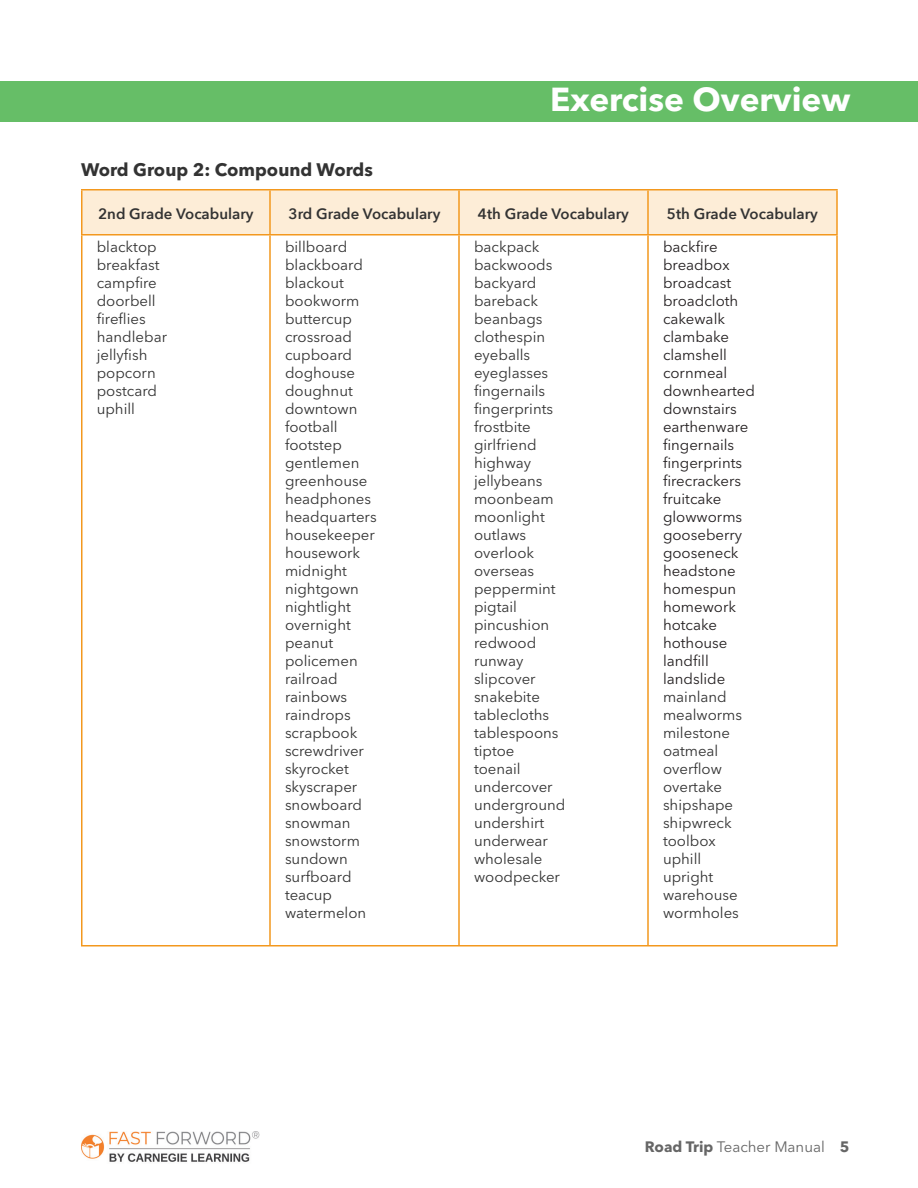
<style>
.page{position:relative;width:918px;height:1188px;background:#fff}
.page>*{position:absolute;margin:0;border:0;box-sizing:border-box;transform-origin:0 0}
.t1{font:700 33px "Avenir Next LT Pro";color:#fff}
.t2{font:700 18px "Avenir Next LT Pro";color:#333}
.t3{font:15px "Avenir Next LT Pro";color:#333}
.t4{font:15px "Avenir Next LT Pro";color:#231f20}
.t5{font:600 15px "Avenir Next";color:#333}
.t6{font:15px "Avenir Next LT Pro";color:#666}
.s1{font-weight:700}
</style>
<div class="page">
<img style="left:81px;top:1132px;width:179px;height:30px">
<div style="left:0;top:81px;width:918px;height:41px;background:#66be67"></div>
<div style="left:82px;top:190px;width:754px;height:44px;background:#fdedd7"></div>
<hr style="left:270px;top:234px;width:189px;height:2px;background:#f3981e">
<hr style="left:459px;top:234px;width:189px;height:2px;background:#f3981e">
<hr style="left:648px;top:234px;width:190px;height:2px;background:#f3981e">
<hr style="left:81px;top:234px;width:189px;height:2px;background:#f3981e">
<hr style="left:81px;top:189px;width:189px;height:1px;background:#f3981e">
<hr style="left:81px;top:190px;width:1px;height:44px;background:#f3981e">
<hr style="left:81px;top:236px;width:1px;height:709px;background:#f3981e">
<hr style="left:81px;top:945px;width:189px;height:1px;background:#f3981e">
<hr style="left:270px;top:189px;width:189px;height:1px;background:#f3981e">
<hr style="left:269px;top:190px;width:2px;height:44px;background:#f3981e">
<hr style="left:269px;top:236px;width:2px;height:709px;background:#f3981e">
<hr style="left:270px;top:945px;width:189px;height:1px;background:#f3981e">
<hr style="left:459px;top:189px;width:189px;height:1px;background:#f3981e">
<hr style="left:458px;top:190px;width:2px;height:44px;background:#f3981e">
<hr style="left:458px;top:236px;width:2px;height:709px;background:#f3981e">
<hr style="left:459px;top:945px;width:189px;height:1px;background:#f3981e">
<hr style="left:648px;top:189px;width:190px;height:1px;background:#f3981e">
<hr style="left:647px;top:190px;width:2px;height:44px;background:#f3981e">
<hr style="left:836px;top:190px;width:2px;height:44px;background:#f3981e">
<hr style="left:647px;top:236px;width:2px;height:709px;background:#f3981e">
<hr style="left:836px;top:236px;width:2px;height:709px;background:#f3981e">
<hr style="left:648px;top:945px;width:190px;height:1px;background:#f3981e">
<p class="t2" style="left:81px;top:158px;width:293px">Word Group 2: Compound Words</p>
<h1 class="t1" style="left:550px;top:79px;width:302px">Exercise Overview</h1>
<p class="t5" style="left:98px;top:201px;width:157px">2nd Grade Vocabulary</p>
<p class="t5" style="left:289px;top:201px;width:153px">3rd Grade Vocabulary</p>
<p class="t5" style="left:478px;top:201px;width:153px">4th Grade Vocabulary</p>
<p class="t5" style="left:667px;top:201px;width:153px">5th Grade Vocabulary</p>
<p class="t3" style="left:97px;top:238px;width:61px">blacktop</p>
<p class="t3" style="left:97px;top:256px;width:64px">breakfast</p>
<p class="t3" style="left:97px;top:274px;width:62px">campfire</p>
<p class="t3" style="left:97px;top:292px;width:60px">doorbell</p>
<p class="t3" style="left:97px;top:310px;width:51px">fireflies</p>
<p class="t3" style="left:97px;top:328px;width:72px">handlebar</p>
<p class="t3" style="left:97px;top:346px;width:52px">jellyfish</p>
<p class="t3" style="left:97px;top:364px;width:60px">popcorn</p>
<p class="t3" style="left:97px;top:382px;width:62px">postcard</p>
<p class="t3" style="left:97px;top:400px;width:40px">uphill</p>
<p class="t4" style="left:663px;top:238px;width:56px">backfire</p>
<p class="t4" style="left:663px;top:256px;width:68px">breadbox</p>
<p class="t4" style="left:663px;top:274px;width:70px">broadcast</p>
<p class="t4" style="left:663px;top:292px;width:77px">broadcloth</p>
<p class="t4" style="left:663px;top:310px;width:64px">cakewalk</p>
<p class="t4" style="left:663px;top:328px;width:68px">clambake</p>
<p class="t4" style="left:663px;top:346px;width:66px">clamshell</p>
<p class="t4" style="left:663px;top:364px;width:66px">cornmeal</p>
<p class="t4" style="left:663px;top:382px;width:93px">downhearted</p>
<p class="t4" style="left:663px;top:400px;width:75px">downstairs</p>
<p class="t4" style="left:663px;top:418px;width:87px">earthenware</p>
<p class="t4" style="left:663px;top:436px;width:73px">fingernails</p>
<p class="t4" style="left:663px;top:454px;width:81px">fingerprints</p>
<p class="t4" style="left:663px;top:472px;width:80px">firecrackers</p>
<p class="t4" style="left:663px;top:490px;width:60px">fruitcake</p>
<p class="t4" style="left:663px;top:508px;width:81px">glowworms</p>
<p class="t4" style="left:663px;top:526px;width:81px">gooseberry</p>
<p class="t4" style="left:663px;top:544px;width:77px">gooseneck</p>
<p class="t4" style="left:663px;top:562px;width:74px">headstone</p>
<p class="t4" style="left:663px;top:580px;width:75px">homespun</p>
<p class="t4" style="left:663px;top:598px;width:75px">homework</p>
<p class="t4" style="left:663px;top:616px;width:56px">hotcake</p>
<p class="t4" style="left:663px;top:634px;width:66px">hothouse</p>
<p class="t4" style="left:663px;top:652px;width:47px">landfill</p>
<p class="t4" style="left:663px;top:670px;width:64px">landslide</p>
<p class="t3" style="left:663px;top:688px;width:65px">mainland</p>
<p class="t3" style="left:663px;top:706px;width:81px">mealworms</p>
<p class="t3" style="left:663px;top:724px;width:69px">milestone</p>
<p class="t3" style="left:663px;top:742px;width:57px">oatmeal</p>
<p class="t3" style="left:663px;top:760px;width:60px">overflow</p>
<p class="t3" style="left:663px;top:778px;width:61px">overtake</p>
<p class="t3" style="left:663px;top:796px;width:72px">shipshape</p>
<p class="t3" style="left:663px;top:814px;width:70px">shipwreck</p>
<p class="t3" style="left:663px;top:832px;width:54px">toolbox</p>
<p class="t3" style="left:663px;top:850px;width:40px">uphill</p>
<p class="t3" style="left:663px;top:868px;width:52px">upright</p>
<p class="t3" style="left:663px;top:886px;width:76px">warehouse</p>
<p class="t3" style="left:663px;top:904px;width:77px">wormholes</p>
<p class="t3" style="left:285px;top:238px;width:64px">billboard</p>
<p class="t3" style="left:285px;top:256px;width:79px">blackboard</p>
<p class="t3" style="left:285px;top:274px;width:60px">blackout</p>
<p class="t3" style="left:285px;top:292px;width:76px">bookworm</p>
<p class="t3" style="left:285px;top:310px;width:69px">buttercup</p>
<p class="t3" style="left:285px;top:328px;width:68px">crossroad</p>
<p class="t3" style="left:285px;top:346px;width:69px">cupboard</p>
<p class="t3" style="left:285px;top:364px;width:72px">doghouse</p>
<p class="t3" style="left:285px;top:382px;width:69px">doughnut</p>
<p class="t3" style="left:285px;top:400px;width:74px">downtown</p>
<p class="t3" style="left:285px;top:418px;width:54px">football</p>
<p class="t3" style="left:285px;top:436px;width:59px">footstep</p>
<p class="t3" style="left:285px;top:454px;width:76px">gentlemen</p>
<p class="t3" style="left:285px;top:472px;width:84px">greenhouse</p>
<p class="t3" style="left:285px;top:490px;width:88px">headphones</p>
<p class="t3" style="left:285px;top:508px;width:93px">headquarters</p>
<p class="t3" style="left:285px;top:526px;width:91px">housekeeper</p>
<p class="t3" style="left:285px;top:544px;width:77px">housework</p>
<p class="t3" style="left:285px;top:562px;width:63px">midnight</p>
<p class="t3" style="left:285px;top:580px;width:75px">nightgown</p>
<p class="t3" style="left:285px;top:598px;width:67px">nightlight</p>
<p class="t3" style="left:285px;top:616px;width:67px">overnight</p>
<p class="t3" style="left:285px;top:634px;width:50px">peanut</p>
<p class="t3" style="left:285px;top:652px;width:74px">policemen</p>
<p class="t3" style="left:285px;top:670px;width:54px">railroad</p>
<p class="t3" style="left:285px;top:688px;width:64px">rainbows</p>
<p class="t3" style="left:285px;top:706px;width:67px">raindrops</p>
<p class="t3" style="left:285px;top:724px;width:74px">scrapbook</p>
<p class="t3" style="left:285px;top:742px;width:81px">screwdriver</p>
<p class="t3" style="left:285px;top:760px;width:65px">skyrocket</p>
<p class="t3" style="left:285px;top:778px;width:74px">skyscraper</p>
<p class="t3" style="left:285px;top:796px;width:79px">snowboard</p>
<p class="t3" style="left:285px;top:814px;width:67px">snowman</p>
<p class="t3" style="left:285px;top:832px;width:76px">snowstorm</p>
<p class="t3" style="left:285px;top:850px;width:64px">sundown</p>
<p class="t3" style="left:285px;top:868px;width:68px">surfboard</p>
<p class="t3" style="left:285px;top:886px;width:48px">teacup</p>
<p class="t3" style="left:285px;top:904px;width:83px">watermelon</p>
<p class="t3" style="left:474px;top:238px;width:67px">backpack</p>
<p class="t3" style="left:474px;top:256px;width:80px">backwoods</p>
<p class="t3" style="left:474px;top:274px;width:64px">backyard</p>
<p class="t3" style="left:474px;top:292px;width:65px">bareback</p>
<p class="t3" style="left:474px;top:310px;width:70px">beanbags</p>
<p class="t3" style="left:474px;top:328px;width:73px">clothespin</p>
<p class="t3" style="left:474px;top:346px;width:58px">eyeballs</p>
<p class="t3" style="left:474px;top:364px;width:76px">eyeglasses</p>
<p class="t3" style="left:474px;top:382px;width:73px">fingernails</p>
<p class="t3" style="left:474px;top:400px;width:81px">fingerprints</p>
<p class="t3" style="left:474px;top:418px;width:58px">frostbite</p>
<p class="t3" style="left:474px;top:436px;width:64px">girlfriend</p>
<p class="t3" style="left:474px;top:454px;width:59px">highway</p>
<p class="t3" style="left:474px;top:472px;width:70px">jellybeans</p>
<p class="t3" style="left:474px;top:490px;width:81px">moonbeam</p>
<p class="t3" style="left:474px;top:508px;width:72px">moonlight</p>
<p class="t3" style="left:474px;top:526px;width:54px">outlaws</p>
<p class="t3" style="left:474px;top:544px;width:62px">overlook</p>
<p class="t3" style="left:474px;top:562px;width:62px">overseas</p>
<p class="t3" style="left:474px;top:580px;width:83px">peppermint</p>
<p class="t3" style="left:474px;top:598px;width:45px">pigtail</p>
<p class="t3" style="left:474px;top:616px;width:77px">pincushion</p>
<p class="t3" style="left:474px;top:634px;width:64px">redwood</p>
<p class="t3" style="left:474px;top:652px;width:51px">runway</p>
<p class="t3" style="left:474px;top:670px;width:63px">slipcover</p>
<p class="t3" style="left:474px;top:688px;width:67px">snakebite</p>
<p class="t3" style="left:474px;top:706px;width:77px">tablecloths</p>
<p class="t3" style="left:474px;top:724px;width:86px">tablespoons</p>
<p class="t3" style="left:474px;top:742px;width:42px">tiptoe</p>
<p class="t3" style="left:474px;top:760px;width:48px">toenail</p>
<p class="t3" style="left:474px;top:778px;width:80px">undercover</p>
<p class="t3" style="left:474px;top:796px;width:93px">underground</p>
<p class="t3" style="left:474px;top:814px;width:72px">undershirt</p>
<p class="t3" style="left:474px;top:832px;width:76px">underwear</p>
<p class="t3" style="left:474px;top:850px;width:70px">wholesale</p>
<p class="t3" style="left:474px;top:868px;width:88px">woodpecker</p>
<p class="t6" style="left:645px;top:1138px;width:206px"><span class="s1">Road Trip</span> Teacher Manual <span class="s1">5</span></p>
</div>
